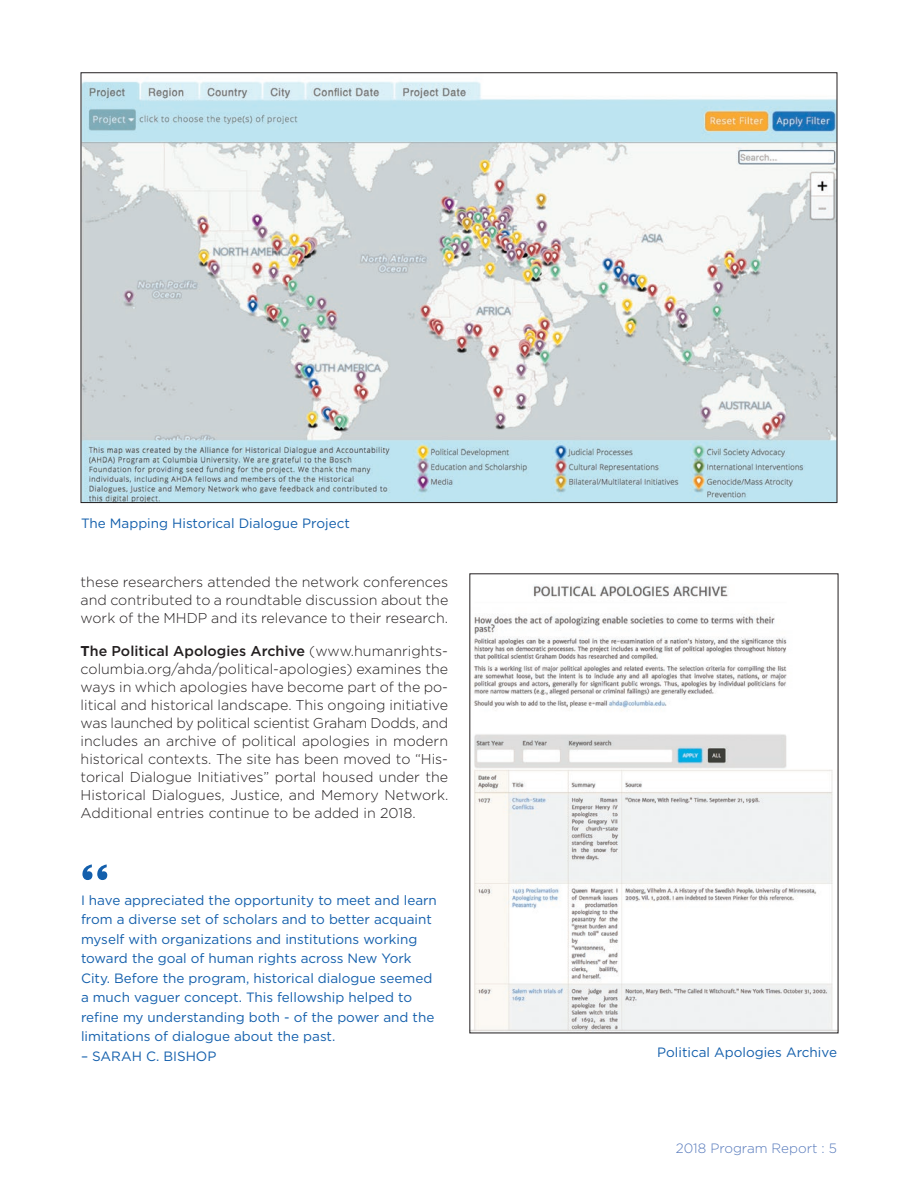
<style>
.page{position:relative;width:918px;height:1188px;background:#fff}
.page>*{position:absolute;margin:0;border:0;box-sizing:border-box;transform-origin:0 0}
.t1{font:700 57px "Clarendon LT Std";color:#135fac}
.fixed_type{font:300 14.25px/18px "Gotham";color:#231f20;text-align:justify}
.quote{font:13.5px/19.5px "Gotham";color:#135fac}
.t2{font:300 13.5px "Gotham";color:#5679bb}
.s1{font-weight:700}
.s2{font-weight:500}
</style>
<div class="page">
<img style="left:83px;top:81px;width:752px;height:420px">
<img style="left:472px;top:585px;width:364px;height:446px">
<p class="quote" style="left:81px;top:513px;width:270px">The Mapping Historical Dialogue Project</p>
<p class="fixed_type" style="left:81px;top:573px;width:369px">these researchers attended the network conferences and contributed to a roundtable discussion about the work of the MHDP and its relevance to their research.</p>
<p class="fixed_type" style="left:81px;top:642px;width:369px"><span class="s1">T</span><span class="s2">he Political Apologies Archive</span> (www.humanrights&shy;columbia.org/ahda/political-apologies) examines the ways in which apologies have become part of the po&shy;litical and historical landscape. This ongoing initiative was launched by political scientist Graham Dodds, and includes an archive of political apologies in modern historical contexts. The site has been moved to “His&shy;torical Dialogue Initiatives” portal housed under the Historical Dialogues, Justice, and Memory Network.<br>Additional entries continue to be added in 2018.</p>
<p class="t1" style="left:81px;top:850px;width:30px">“</p>
<p class="quote" style="left:81px;top:890px;width:357px">I have appreciated the opportunity to meet and learn from a diverse set of scholars and to better acquaint myself with organizations and institutions working toward the goal of human rights across New York City. Before the program, historical dialogue seemed a much vaguer concept. This fellowship helped to refine my understanding both - of the power and the limitations of dialogue about the past.</p>
<p class="quote" style="left:81px;top:1046px;width:137px">– SARAH C. BISHOP</p>
<p class="quote" style="left:657px;top:1043px;width:181px">Political Apologies Archive</p>
<p class="t2" style="left:676px;top:1140px;width:163px">2018 Program Report : 5</p>
</div>
